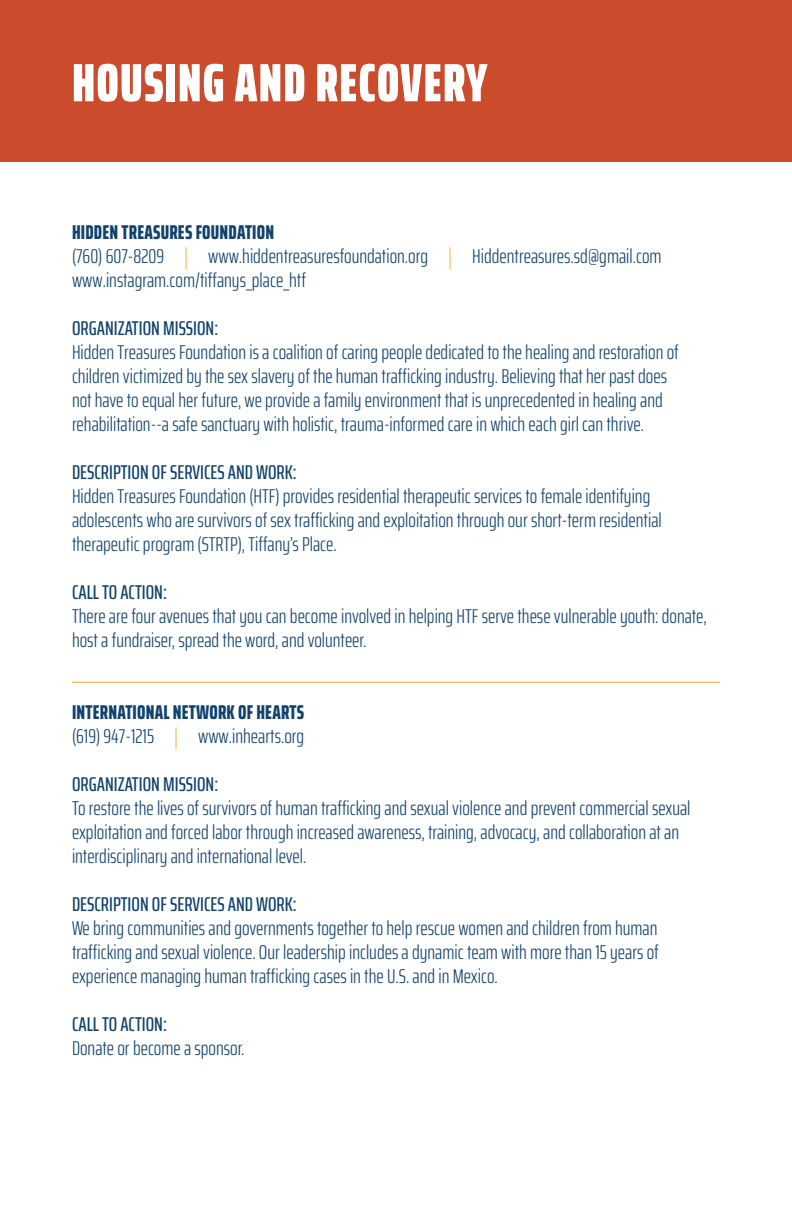
<style>
.page{position:relative;width:792px;height:1224px;background:#fff}
.page>*{position:absolute;margin:0;border:0;box-sizing:border-box;transform-origin:0 0}
.bold_headers{font:900 extra-condensed 54px "Saira";letter-spacing:.02em;color:#fff}
.body{font:300 extra-condensed 20px/24px "Saira";color:#10426d}
.sub_sub_head{font:500 extra-condensed 20px "Saira";color:#10426d}
.sub_head{font:800 extra-condensed 20px "Saira";letter-spacing:.01em;color:#10426d}
.s1{font-weight:100;font-size:24px;color:#f9a51b}
</style>
<div class="page">
<div style="left:0;top:0;width:792px;height:162px;background:#ca4c2c"></div>
<hr style="left:72px;top:682px;width:648px;height:1px;background:#f9a51b">
<p class="bold_headers" style="left:72px;top:41px;width:417px">HOUSING AND RECOVERY</p>
<p class="sub_head" style="left:72px;top:216px;width:204px">HIDDEN TREASURES FOUNDATION</p>
<p class="body" style="left:72px;top:243px;width:591px">(760) 607-8209 <span class="s1">|</span> www.hiddentreasuresfoundation.org <span class="s1">|</span> Hiddentreasures.sd@gmail.com</p>
<p class="body" style="left:72px;top:267px;width:236px">www.instagram.com/tiffanys_place_htf</p>
<p class="sub_sub_head" style="left:72px;top:313px;width:148px">ORGANIZATION MISSION:</p>
<p class="body" style="left:72px;top:339px;width:608px">Hidden Treasures Foundation is a coalition of caring people dedicated to the healing and restoration of children victimized by the sex slavery of the human trafficking industry. Believing that her past does not have to equal her future, we provide a family environment that is unprecedented in healing and rehabilitation--a safe sanctuary with holistic, trauma-informed care in which each girl can thrive.</p>
<p class="sub_sub_head" style="left:72px;top:457px;width:226px">DESCRIPTION OF SERVICES AND WORK:</p>
<p class="body" style="left:72px;top:483px;width:591px">Hidden Treasures Foundation (HTF) provides residential therapeutic services to female identifying adolescents who are survivors of sex trafficking and exploitation through our short-term residential therapeutic program (STRTP), Tiffany’s Place.</p>
<p class="sub_sub_head" style="left:72px;top:577px;width:96px">CALL TO ACTION:</p>
<p class="body" style="left:72px;top:603px;width:636px">There are four avenues that you can become involved in helping HTF serve these vulnerable youth: donate, host a fundraiser, spread the word, and volunteer.</p>
<p class="sub_head" style="left:72px;top:696px;width:234px">INTERNATIONAL NETWORK OF HEARTS</p>
<p class="body" style="left:72px;top:723px;width:234px">(619) 947-1215 <span class="s1">|</span> www.inhearts.org</p>
<p class="sub_sub_head" style="left:72px;top:769px;width:148px">ORGANIZATION MISSION:</p>
<p class="body" style="left:72px;top:795px;width:620px">To restore the lives of survivors of human trafficking and sexual violence and prevent commercial sexual exploitation and forced labor through increased awareness, training, advocacy, and collaboration at an interdisciplinary and international level.</p>
<p class="sub_sub_head" style="left:72px;top:889px;width:226px">DESCRIPTION OF SERVICES AND WORK:</p>
<p class="body" style="left:72px;top:915px;width:588px;text-align:justify">We bring communities and governments together to help rescue women and children from human trafficking and sexual violence. Our leadership includes a dynamic team with more than 15 years of experience managing human trafficking cases in the U.S. and in Mexico.</p>
<p class="sub_sub_head" style="left:72px;top:1009px;width:96px">CALL TO ACTION:</p>
<p class="body" style="left:72px;top:1035px;width:174px">Donate or become a sponsor.</p>
</div>
